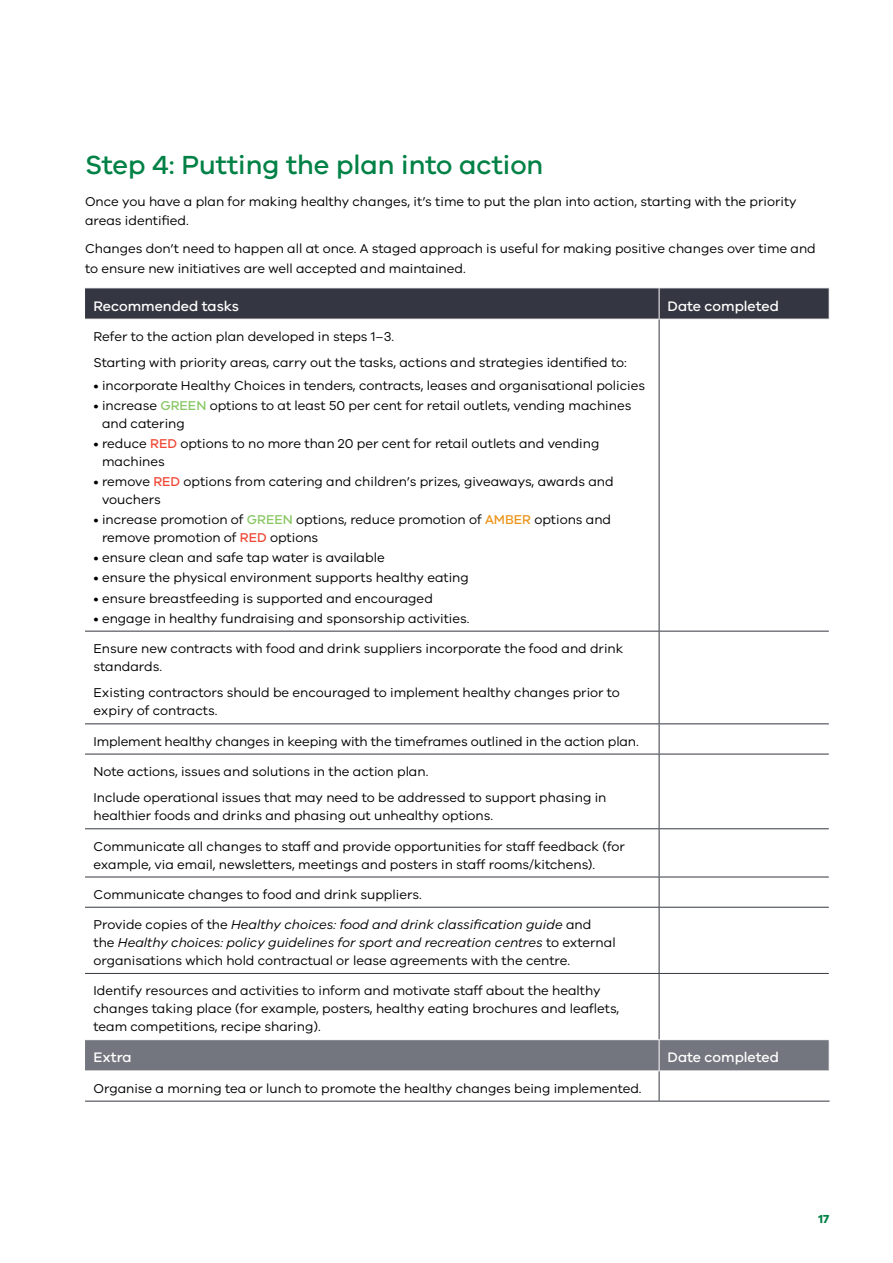
<style>
.page{position:relative;width:893px;height:1263px;background:#fff}
.page>*{position:absolute;margin:0;border:0;box-sizing:border-box;transform-origin:0 0}
.t1{font:500 27px "VIC";color:#008145}
.t2{font:500 14.25px "VIC";color:#fff}
.t3{font:13.2px/18px "VIC";color:#000}
.t4{font:italic 13.2px/18px "VIC";color:#000}
.t5{font:700 12px "VIC";color:#008145}
.s1{font-weight:500;color:#89c765}
.s2{font-weight:500;color:#f04937}
.s3{font-weight:500;color:#ec951b}
.s4{font-style:normal}
</style>
<div class="page">
<div style="left:85px;top:288px;width:744px;height:31px;background:#343741"></div>
<div style="left:85px;top:1040px;width:744px;height:30px;background:#74767f"></div>
<hr style="left:659px;top:288px;width:1px;height:31px;background:#fff">
<hr style="left:659px;top:1040px;width:1px;height:30px;background:#fff">
<hr style="left:659px;top:319px;width:1px;height:312px;background:#343741">
<hr style="left:85px;top:631px;width:574px;height:1px;background:#343741">
<hr style="left:85px;top:723px;width:574px;height:1px;background:#343741">
<hr style="left:85px;top:754px;width:574px;height:1px;background:#343741">
<hr style="left:85px;top:828px;width:574px;height:1px;background:#343741">
<hr style="left:85px;top:877px;width:574px;height:1px;background:#343741">
<hr style="left:85px;top:907px;width:574px;height:1px;background:#343741">
<hr style="left:659px;top:631px;width:1px;height:92px;background:#343741">
<hr style="left:659px;top:724px;width:1px;height:30px;background:#343741">
<hr style="left:659px;top:754px;width:1px;height:74px;background:#343741">
<hr style="left:659px;top:829px;width:1px;height:48px;background:#343741">
<hr style="left:659px;top:877px;width:1px;height:30px;background:#343741">
<hr style="left:659px;top:907px;width:1px;height:66px;background:#343741">
<hr style="left:659px;top:631px;width:170px;height:1px;background:#343741">
<hr style="left:659px;top:723px;width:170px;height:1px;background:#343741">
<hr style="left:659px;top:754px;width:170px;height:1px;background:#343741">
<hr style="left:659px;top:828px;width:170px;height:1px;background:#343741">
<hr style="left:659px;top:877px;width:170px;height:1px;background:#343741">
<hr style="left:659px;top:907px;width:170px;height:1px;background:#343741">
<hr style="left:85px;top:973px;width:574px;height:1px;background:#343741">
<hr style="left:659px;top:974px;width:1px;height:65px;background:#343741">
<hr style="left:659px;top:973px;width:170px;height:1px;background:#343741">
<hr style="left:85px;top:1101px;width:574px;height:1px;background:#343741">
<hr style="left:659px;top:1071px;width:1px;height:30px;background:#343741">
<hr style="left:659px;top:1101px;width:171px;height:1px;background:#343741">
<h1 class="t1" style="left:85px;top:148px;width:460px">Step 4: Putting the plan into action</h1>
<p class="t3" style="left:85px;top:191px;width:713px;line-height:19.5px">Once you have a plan for making healthy changes, it’s time to put the plan into action, starting with the priority areas identified.</p>
<p class="t3" style="left:85px;top:239px;width:732px;line-height:19.5px">Changes don’t need to happen all at once. A staged approach is useful for making positive changes over time and to ensure new initiatives are well accepted and maintained.</p>
<p class="t2" style="left:94px;top:297px;width:147px">Recommended tasks</p>
<p class="t2" style="left:668px;top:297px;width:113px">Date completed</p>
<p class="t3" style="left:94px;top:323px;width:535px;line-height:26.5px">Refer to the action plan developed in steps 1–3.<br>Starting with priority areas, carry out the tasks, actions and strategies identified to:</p>
<p class="t3" style="left:94px;top:376px;width:553px">• incorporate Healthy Choices in tenders, contracts, leases and organisational policies</p>
<p class="t3" style="left:102px;top:396px;width:531px;text-indent:-9px">• increase <span class="s1">GREEN</span> options to at least 50 per cent for retail outlets, vending machines and catering</p>
<p class="t3" style="left:102px;top:434px;width:499px;text-indent:-9px">• reduce <span class="s2">RED</span> options to no more than 20 per cent for retail outlets and vending machines</p>
<p class="t3" style="left:102px;top:472px;width:513px;text-indent:-9px">• remove <span class="s2">RED</span> options from catering and children’s prizes, giveaways, awards and vouchers</p>
<p class="t3" style="left:102px;top:510px;width:511px;text-indent:-9px">• increase promotion of <span class="s1">GREEN</span> options, reduce promotion of <span class="s3">AMBER</span> options and remove promotion of <span class="s2">RED</span> options</p>
<p class="t3" style="left:94px;top:548px;width:293px">• ensure clean and safe tap water is available</p>
<p class="t3" style="left:94px;top:569px;width:377px">• ensure the physical environment supports healthy eating</p>
<p class="t3" style="left:94px;top:589px;width:341px">• ensure breastfeeding is supported and encouraged</p>
<p class="t3" style="left:94px;top:609px;width:377px">• engage in healthy fundraising and sponsorship activities.</p>
<p class="t3" style="left:94px;top:639px;width:531px">Ensure new contracts with food and drink suppliers incorporate the food and drink standards.</p>
<p class="t3" style="left:94px;top:683px;width:528px">Existing contractors should be encouraged to implement healthy changes prior to expiry of contracts.</p>
<p class="t3" style="left:94px;top:732px;width:547px">Implement healthy changes in keeping with the timeframes outlined in the action plan.</p>
<p class="t3" style="left:94px;top:758px;width:514px;line-height:26.5px">Note actions, issues and solutions in the action plan.<br>Include operational issues that may need to be addressed to support phasing in</p>
<p class="t3" style="left:94px;top:806px;width:401px">healthier foods and drinks and phasing out unhealthy options.</p>
<p class="t3" style="left:94px;top:837px;width:533px">Communicate all changes to staff and provide opportunities for staff feedback (for example, via email, newsletters, meetings and posters in staff rooms/kitchens).</p>
<p class="t3" style="left:94px;top:885px;width:330px">Communicate changes to food and drink suppliers.</p>
<p class="t4" style="left:94px;top:915px;width:524px"><span class="s4">Provide copies of the</span> Healthy choices: food and drink classification guide <span class="s4">and the</span> Healthy choices: policy guidelines for sport and recreation centres <span class="s4">to external organisations which hold contractual or lease agreements with the centre.</span></p>
<p class="t3" style="left:94px;top:981px;width:527px">Identify resources and activities to inform and motivate staff about the healthy changes taking place (for example, posters, healthy eating brochures and leaflets, team competitions, recipe sharing).</p>
<p class="t2" style="left:94px;top:1049px;width:40px">Extra</p>
<p class="t2" style="left:668px;top:1049px;width:113px">Date completed</p>
<p class="t3" style="left:94px;top:1079px;width:550px">Organise a morning tea or lunch to promote the healthy changes being implemented.</p>
<p class="t5" style="left:818px;top:1211px;width:12px">17</p>
</div>
